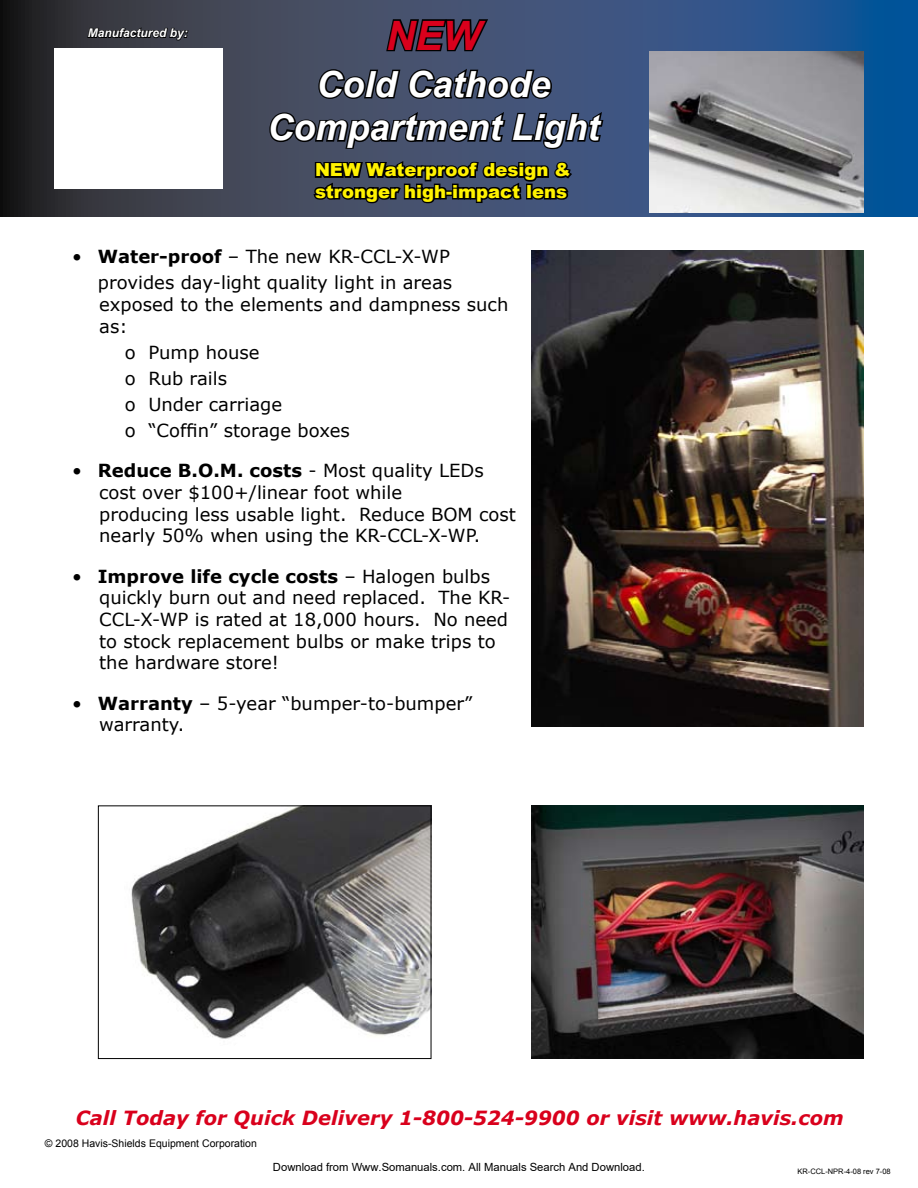
<style>
.page{position:relative;width:918px;height:1188px;background:#fff}
.page>*{position:absolute;margin:0;border:0;box-sizing:border-box;transform-origin:0 0}
.t1{font:italic 700 40.5px "Arial";color:#d9001c}
.t2{font:italic 700 36px/43.2px "Arial";color:#fff;text-align:center}
.t3{font:italic 700 19.5px "Verdana";color:#d9001c}
.t4{font:18px/21.6px "Verdana";color:#000}
.t5{font:900 18px/21.6px "Arial";color:#fff200}
.t6{font:italic 700 12px "Arial";color:#fff}
.t7{font:11.25px "Arial";color:#000}
.t8{font:10.5px "Arial";color:#000}
.t9{font:7.5px "Arial";color:#000}
.s1{font-weight:700}
</style>
<div class="page">
<svg style="left:0;top:0;width:918px;height:217px;background:#334a6a"></svg>
<svg style="left:384px;top:17px;width:106px;height:37px;background:#293041"></svg>
<img style="left:54px;top:49px;width:168px;height:139px">
<svg style="left:86px;top:17px;width:102px;height:28px;background:#2c2d34"></svg>
<svg style="left:316px;top:66px;width:238px;height:35px;background:#283041"></svg>
<svg style="left:268px;top:109px;width:337px;height:42px;background:#2c3548"></svg>
<img style="left:650px;top:51px;width:214px;height:162px">
<svg style="left:312px;top:157px;width:262px;height:49px;background:#242b3b"></svg>
<img style="left:531px;top:250px;width:333px;height:476px">
<img style="left:531px;top:806px;width:333px;height:253px">
<img style="left:131px;top:808px;width:298px;height:231px">
<div style="left:98px;top:806px;width:333px;height:253px;border:1px solid #000"></div>
<p class="t6" style="left:88px;top:25px;width:102px">Manufactured by:</p>
<h1 class="t1" style="left:386px;top:9px;width:96px">NEW</h1>
<h2 class="t2" style="left:268px;top:64px;width:333px">Cold Cathode<br>Compartment Light</h2>
<p class="t5" style="left:315px;top:159px;width:257px">NEW Waterproof design &amp; stronger high-impact lens</p>
<p class="t4" style="left:72px;top:243px;width:382px;line-height:26.1px;text-align:right">• <span class="s1">Water-proof</span> – The new KR-CCL-X-WP provides day-light quality light in areas</p>
<p class="t4" style="left:99px;top:293px;width:411px">exposed to the elements and dampness such as:</p>
<p class="t4" style="left:125px;top:339px;width:227px;line-height:26.1px">o Pump house<br>o Rub rails<br>o Under carriage<br>o “Coffin” storage boxes</p>
<p class="t4" style="left:99px;top:460px;width:418px;text-indent:-27px">• <span class="s1">Reduce B.O.M. costs</span> - Most quality LEDs cost over $100+/linear foot while<br>producing less usable light. Reduce BOM cost nearly 50% when using the KR-CCL-X-WP.</p>
<p class="t4" style="left:99px;top:565px;width:413px;text-indent:-27px">• <span class="s1">Improve life cycle costs</span> – Halogen bulbs quickly burn out and need replaced. The KR-CCL-X-WP is rated at 18,000 hours. No need to stock replacement bulbs or make trips to the hardware store!</p>
<p class="t4" style="left:99px;top:692px;width:375px;text-indent:-27px">• <span class="s1">Warranty</span> – 5-year “bumper-to-bumper” warranty.</p>
<p class="t3" style="left:76px;top:1105px;width:770px">Call Today for Quick Delivery 1-800-524-9900 or visit www.havis.com</p>
<p class="t8" style="left:45px;top:1136px;width:213px">© 2008 Havis-Shields Equipment Corporation</p>
<p class="t7" style="left:273px;top:1160px;width:373px">Download from Www.Somanuals.com. All Manuals Search And Download.</p>
<p class="t9" style="left:797px;top:1166px;width:95px">KR-CCL-NPR-4-08 rev 7-08</p>
</div>
